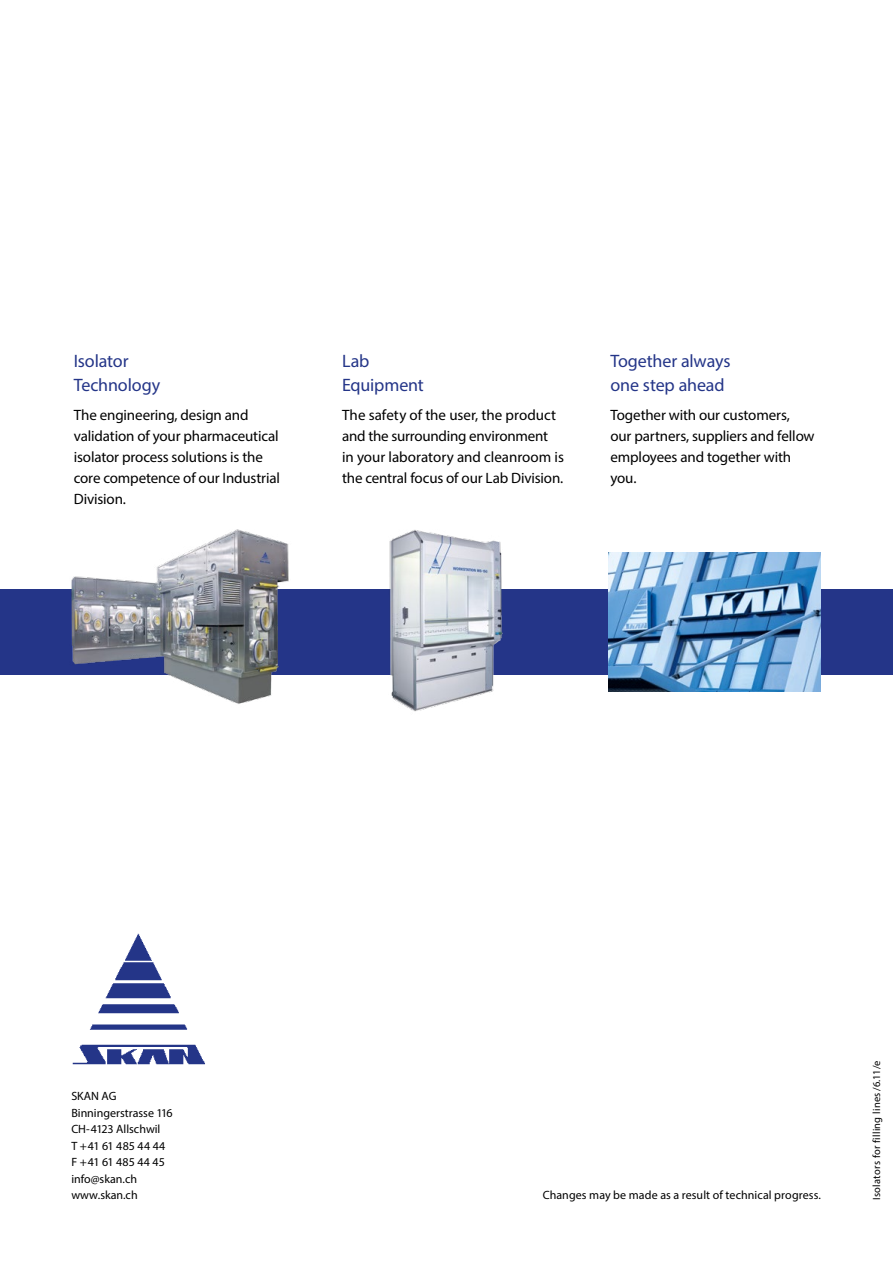
<style>
.page{position:relative;width:893px;height:1263px;background:#fff}
.page>*{position:absolute;margin:0;border:0;box-sizing:border-box;transform-origin:0 0}
.t1{font:18px/24px "Myriad Pro";letter-spacing:-.005em;color:#243588}
.t2{font:15px/21px "Myriad Pro";letter-spacing:-.01em;color:#000}
.t3{font:12px/16.5px "Myriad Pro";color:#000}
.t4{font:10.5px "Myriad Pro";letter-spacing:.025em;color:#000}
</style>
<div class="page">
<div style="left:0;top:589px;width:893px;height:85px;background:#243588"></div>
<img style="left:72px;top:933px;width:133px;height:132px">
<img style="left:65px;top:530px;width:235px;height:174px">
<img style="left:388px;top:530px;width:114px;height:182px">
<img style="left:609px;top:553px;width:212px;height:139px">
<p class="t1" style="left:74px;top:348px;width:88px">Isolator<br>Technology</p>
<p class="t2" style="left:74px;top:404px;width:208px">The engineering, design and validation of your pharmaceutical isolator process solutions is the core competence of our Industrial<br>Division.</p>
<p class="t1" style="left:342px;top:348px;width:83px">Lab<br>Equipment</p>
<p class="t2" style="left:342px;top:404px;width:223px">The safety of the user, the product and the surrounding environment<br>in your laboratory and cleanroom is the central focus of our Lab Division.</p>
<p class="t1" style="left:610px;top:348px;width:122px">Together always one step ahead</p>
<p class="t2" style="left:610px;top:404px;width:206px">Together with our customers, our partners, suppliers and fellow employees and together with you.</p>
<p class="t3" style="left:71px;top:1088px;width:103px">SKAN AG<br>Binningerstrasse 116<br>CH-4123 Allschwil<br>T +41 61 485 44 44<br>F +41 61 485 44 45 info@skan.ch www.skan.ch</p>
<p class="t3" style="left:543px;top:1187px;width:280px">Changes may be made as a result of technical progress.</p>
<p class="t4" style="left:870px;top:1200px;width:141px;rotate:-90deg">Isolators for filling lines/6.11/e</p>
</div>
